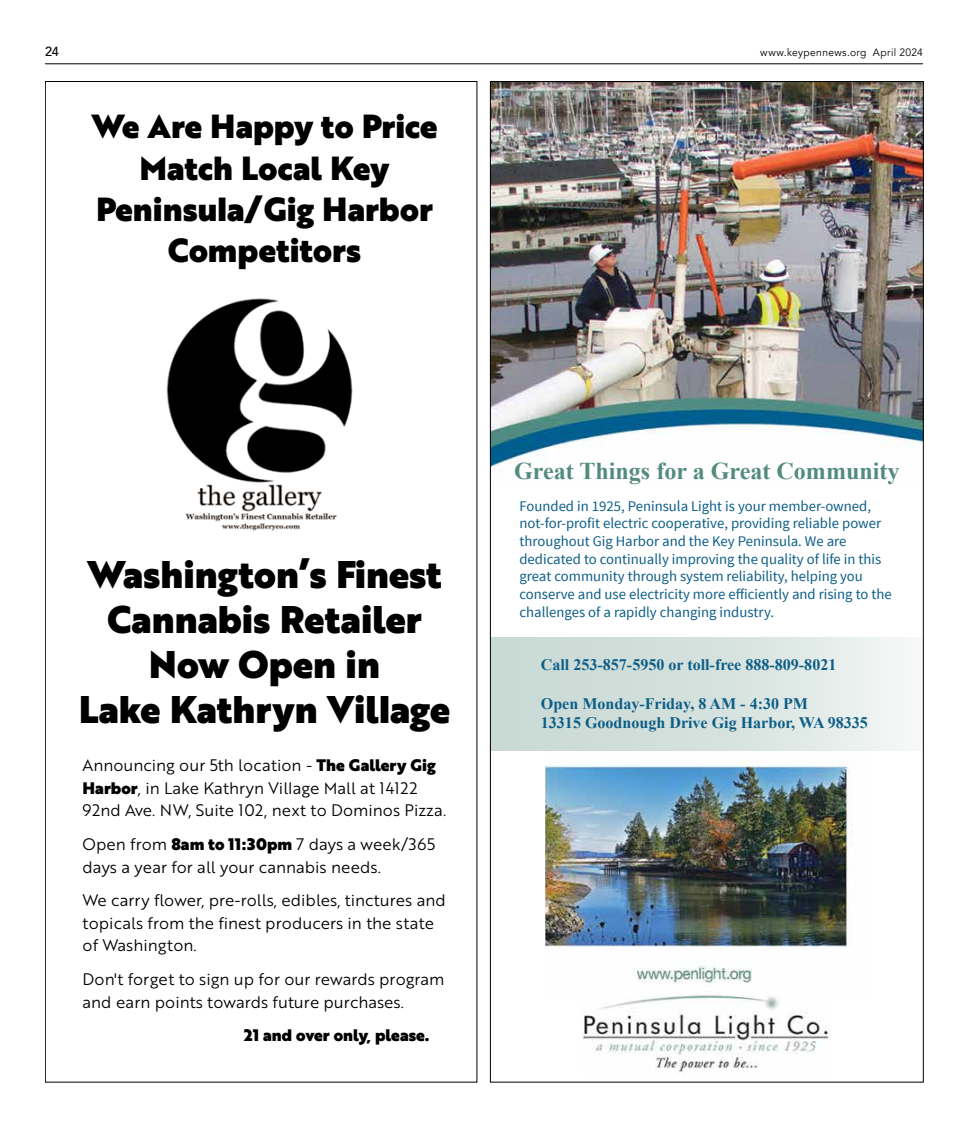
<style>
.page{position:relative;width:968px;height:1125px;background:#fff}
.page>*{position:absolute;margin:0;border:0;box-sizing:border-box;transform-origin:0 0}
.t1{font:37.5px/45px "Brother 1816 Black";color:#000;text-align:center}
.t2{font:32.5px/41.2px "Brother 1816 Black";color:#000;text-align:center}
.t3{font:700 24.12px "Times New Roman";color:#548b7f}
.t4{font:16.25px/22.5px "Brother 1816 Book";color:#000}
.t5{font:16.25px "Brother 1816 Black";color:#000}
.t6{font:700 16px/19.2px "Times New Roman";color:#0d5e87}
.t7{font:14.75px/17.6px "Source Sans Pro";color:#0d5e87}
.t8{font:500 13.12px "Avenir";color:#000}
.t9{font:10.62px "Avenir";letter-spacing:.035em;color:#000}
.s1{font-family:"Brother 1816 Black"}
</style>
<div class="page">
<hr style="left:45px;top:64px;width:877px;height:1px;background:#000">
<img style="left:492px;top:83px;width:429px;height:387px">
<img style="left:545px;top:759px;width:308px;height:224px">
<img style="left:582px;top:995px;width:248px;height:80px">
<div style="left:490px;top:637px;width:433px;height:113px;background:linear-gradient(to right,#c3d5d0,#eff4f3)"></div>
<img style="left:166px;top:298px;width:187px;height:233px">
<p class="t8" style="left:45px;top:40px;width:16px">24</p>
<p class="t9" style="left:760px;top:46px;width:164px">www.keypennews.org April 2024</p>
<h2 class="t2" style="left:92px;top:105px;width:347px">We Are Happy to Price<br>Match Local Key<br>Peninsula/Gig Harbor<br>Competitors</h2>
<h1 class="t1" style="left:79px;top:551px;width:373px">Washington’s Finest<br>Cannabis Retailer<br>Now Open in<br>Lake Kathryn Village</h1>
<p class="t4" style="left:83px;top:754px;width:365px">Announcing our 5th location - <span class="s1">The Gallery Gig<br>Harbor</span>, in Lake Kathryn Village Mall at 14122<br>92nd Ave. NW, Suite 102, next to Dominos Pizza.</p>
<p class="t4" style="left:83px;top:832px;width:354px">Open from <span class="s1">8am to 11:30pm</span> 7 days a week/365 days a year for all your cannabis needs.</p>
<p class="t4" style="left:83px;top:889px;width:365px">We carry flower, pre-rolls, edibles, tinctures and topicals from the finest producers in the state of Washington.</p>
<p class="t4" style="left:83px;top:967px;width:363px">Don't forget to sign up for our rewards program and earn points towards future purchases.</p>
<p class="t5" style="left:244px;top:1023px;width:187px">21 and over only, please.</p>
<h3 class="t3" style="left:514px;top:453px;width:387px">Great Things for a Great Community</h3>
<p class="t7" style="left:519px;top:497px;width:374px">Founded in 1925, Peninsula Light is your member-owned, not-for-profit electric cooperative, providing reliable power throughout Gig Harbor and the Key Peninsula. We are dedicated to continually improving the quality of life in this great community through system reliability, helping you conserve and use electricity more efficiently and rising to the challenges of a rapidly changing industry.</p>
<p class="t6" style="left:541px;top:655px;width:297px">Call 253-857-5950 or toll-free 888-809-8021</p>
<p class="t6" style="left:541px;top:694px;width:328px">Open Monday-Friday, 8 AM - 4:30 PM<br>13315 Goodnough Drive Gig Harbor, WA 98335</p>
</div>
